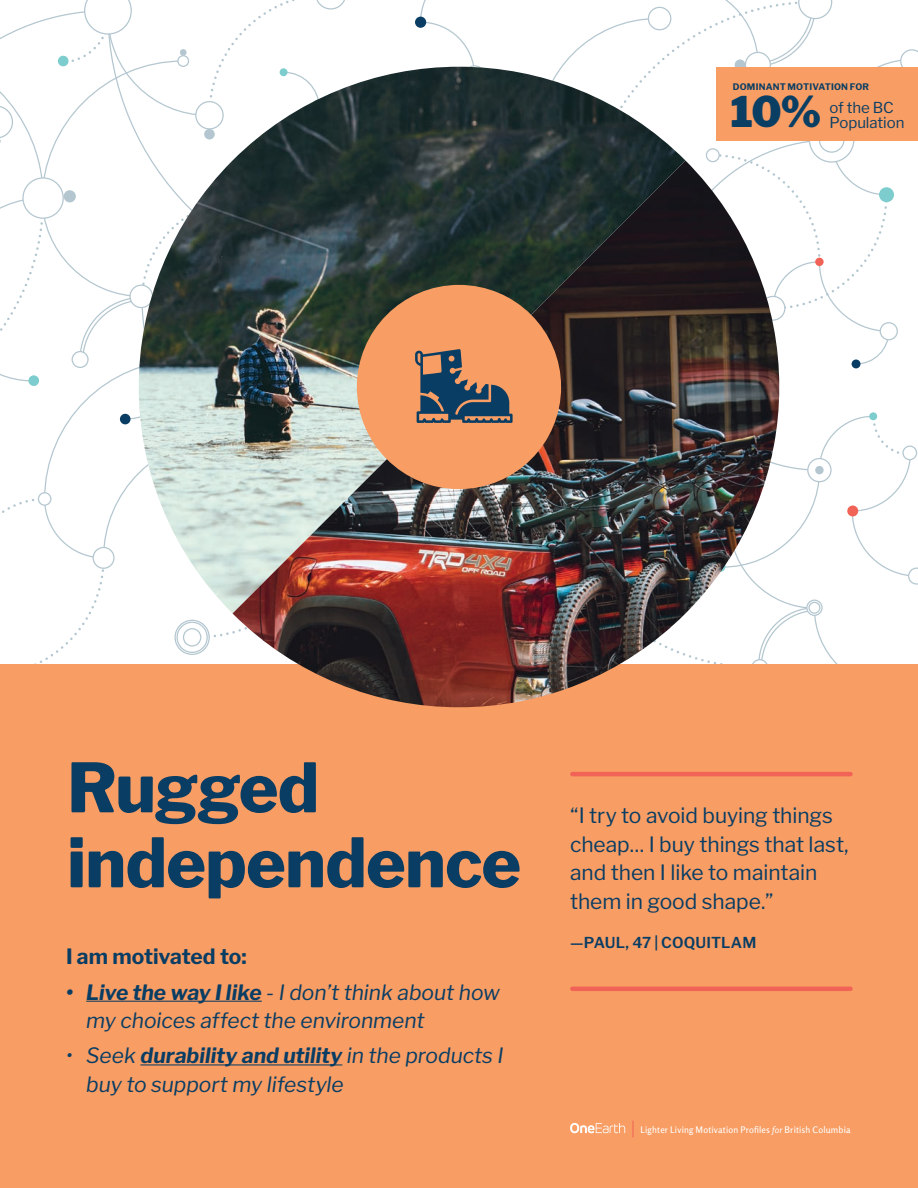
<style>
.page{position:relative;width:918px;height:1188px;background:#fff}
.page>*{position:absolute;margin:0;border:0;box-sizing:border-box;transform-origin:0 0}
.t1{font:800 67.5px/75px "Libre Franklin";letter-spacing:-.01em;color:#093d63}
.t2{font:900 42px "Libre Franklin";color:#0a3e63}
.t3{font:italic 21px/28.5px "Libre Franklin";color:#093d63}
.t4{font:21px/28.5px "Libre Franklin";letter-spacing:-.005em;color:#093d63}
.t5{font:700 21px "Libre Franklin";letter-spacing:-.01em;color:#093d63}
.t6{font:600 15px "Libre Franklin";letter-spacing:.005em;color:#093d63}
.t7{font:15px/15px "Libre Franklin";letter-spacing:-.005em;color:#0a3e63}
.t8{font:500 9px "Rosario";letter-spacing:.02em;color:#fff}
.t9{font:700 9px "Libre Franklin";letter-spacing:.01em;color:#0a3e63}
.s1{font-weight:700}
.s2{font-weight:400;font-style:italic}
</style>
<div class="page">
<svg style="left:2px;top:497px;width:104px;height:167px"></svg>
<svg style="left:561px;top:0;width:336px;height:664px"></svg>
<svg style="left:807px;top:600px;width:15px;height:15px"></svg>
<div style="left:806px;top:600px;width:17px;height:16px;border:1px solid #b4c7d0;border-radius:50%"></div>
<div style="left:810px;top:118px;width:44px;height:44px;background:#fff;border-radius:50%"></div>
<div style="left:809px;top:117px;width:45px;height:46px;border:1px solid #b4c7d0;border-radius:50%"></div>
<div style="left:464px;top:65px;width:22px;height:22px;border:1px solid #b4c7d0;border-radius:50%"></div>
<svg style="left:58px;top:0;width:74px;height:65px"></svg>
<svg style="left:798px;top:0;width:34px;height:19px"></svg>
<div style="left:22px;top:177px;width:42px;height:42px;border:1px solid #b4c7d0;border-radius:50%"></div>
<div style="left:819px;top:127px;width:26px;height:26px;border:1px solid #b4c7d0;border-radius:50%"></div>
<div style="left:745px;top:52px;width:25px;height:25px;background:#fff;border-radius:50%"></div>
<div style="left:745px;top:52px;width:26px;height:26px;border:1px solid #b4c7d0;border-radius:50%"></div>
<svg style="left:141px;top:0;width:335px;height:67px"></svg>
<div style="left:38px;top:493px;width:13px;height:12px;background:#fff;border-radius:50%"></div>
<div style="left:38px;top:492px;width:13px;height:14px;border:1px solid #b4c7d0;border-radius:50%"></div>
<div style="left:58px;top:56px;width:11px;height:10px;background:#7dcdce;border-radius:50%"></div>
<div style="left:178px;top:56px;width:11px;height:10px;background:#fff;border-radius:50%"></div>
<div style="left:177px;top:55px;width:12px;height:12px;border:1px solid #b4c7d0;border-radius:50%"></div>
<div style="left:93px;top:548px;width:21px;height:20px;background:#fff;border-radius:50%"></div>
<div style="left:93px;top:547px;width:22px;height:22px;border:1px solid #b4c7d0;border-radius:50%"></div>
<div style="left:415px;top:17px;width:11px;height:11px;background:#093d63;border-radius:50%"></div>
<svg style="left:908px;top:568px;width:10px;height:17px"></svg>
<div style="left:648px;top:7px;width:23px;height:23px;background:#fff;border-radius:50%"></div>
<div style="left:648px;top:7px;width:23px;height:23px;border:1px solid #b4c7d0;border-radius:50%"></div>
<svg style="left:900px;top:49px;width:18px;height:19px"></svg>
<div style="left:706px;top:149px;width:13px;height:13px;background:#fff;border-radius:50%"></div>
<div style="left:706px;top:148px;width:14px;height:14px;border:1px solid #b4c7d0;border-radius:50%"></div>
<svg style="left:177px;top:622px;width:30px;height:30px"></svg>
<div style="left:176px;top:622px;width:32px;height:31px;border:1px solid #b4c7d0;border-radius:50%"></div>
<div style="left:184px;top:629px;width:17px;height:17px;background:#fff;border-radius:50%"></div>
<div style="left:183px;top:628px;width:18px;height:19px;border:1px solid #b4c7d0;border-radius:50%"></div>
<div style="left:72px;top:351px;width:17px;height:17px;border:1px solid #b4c7d0;border-radius:50%"></div>
<div style="left:809px;top:602px;width:11px;height:11px;background:#fff;border-radius:50%"></div>
<div style="left:808px;top:602px;width:12px;height:12px;border:1px solid #b4c7d0;border-radius:50%"></div>
<div style="left:735px;top:59px;width:10px;height:11px;background:#b4c7d0;border-radius:50%"></div>
<svg style="left:0;top:106px;width:46px;height:280px"></svg>
<div style="left:180px;top:49px;width:7px;height:7px;background:#b4c7d0;border-radius:50%"></div>
<div style="left:64px;top:190px;width:12px;height:12px;background:#b4c7d0;border-radius:50%"></div>
<div style="left:28px;top:375px;width:11px;height:11px;background:#7dcdce;border-radius:50%"></div>
<div style="left:880px;top:323px;width:17px;height:17px;background:#fff;border-radius:50%"></div>
<div style="left:880px;top:322px;width:18px;height:18px;border:1px solid #b4c7d0;border-radius:50%"></div>
<div style="left:815px;top:258px;width:9px;height:8px;background:#f16356;border-radius:50%"></div>
<div style="left:879px;top:187px;width:15px;height:15px;background:#7dcdce;border-radius:50%"></div>
<div style="left:902px;top:446px;width:15px;height:14px;border:1px solid #b4c7d0;border-radius:50%"></div>
<div style="left:0;top:664px;width:918px;height:524px;background:#f89d63"></div>
<img style="left:107px;top:67px;width:578px;height:546px">
<img style="left:233px;top:161px;width:578px;height:547px">
<div style="left:357px;top:285px;width:204px;height:204px;background:#f89d63;border-radius:50%"></div>
<hr style="left:86px;top:1001px;width:176px;height:1px;background:#093d63">
<hr style="left:140px;top:1064px;width:202px;height:1px;background:#093d63">
<div style="left:717px;top:68px;width:201px;height:73px;background:#f89d63"></div>
<svg style="left:570px;top:1123px;width:55px;height:10px"></svg>
<svg style="left:633px;top:1121px;width:1px;height:16px"></svg>
<hr style="left:572px;top:987px;width:278px;height:4px;background:#f16356">
<hr style="left:572px;top:772px;width:278px;height:4px;background:#f16356">
<img style="left:415px;top:349px;width:295px;height:230px">
<p class="t9" style="left:733px;top:79px;width:138px">DOMINANT MOTIVATION FOR</p>
<h2 class="t2" style="left:730px;top:79px;width:92px">10%</h2>
<p class="t7" style="left:829px;top:98px;width:76px">of the BC<br>Population</p>
<h1 class="t1" style="left:67px;top:744px;width:455px">Rugged independence</h1>
<p class="t5" style="left:66px;top:940px;width:182px">I am motivated to:</p>
<p class="t3" style="left:86px;top:976px;width:415px;text-indent:-20px"><span class="s1">• Live the way I like</span> - I don’t think about how my choices affect the environment</p>
<p class="t3" style="left:86px;top:1040px;width:419px;text-indent:-20px">• Seek <span class="s1">durability and utility</span> in the products I buy to support my lifestyle</p>
<p class="t4" style="left:570px;top:799px;width:280px">“I try to avoid buying things cheap... I buy things that last, and then I like to maintain them in good shape.”</p>
<p class="t6" style="left:570px;top:930px;width:188px">—PAUL, 47 | COQUITLAM</p>
<p class="t8" style="left:640px;top:1123px;width:212px">Lighter Living Motivation Profiles <span class="s2">for</span> British Columbia</p>
</div>
